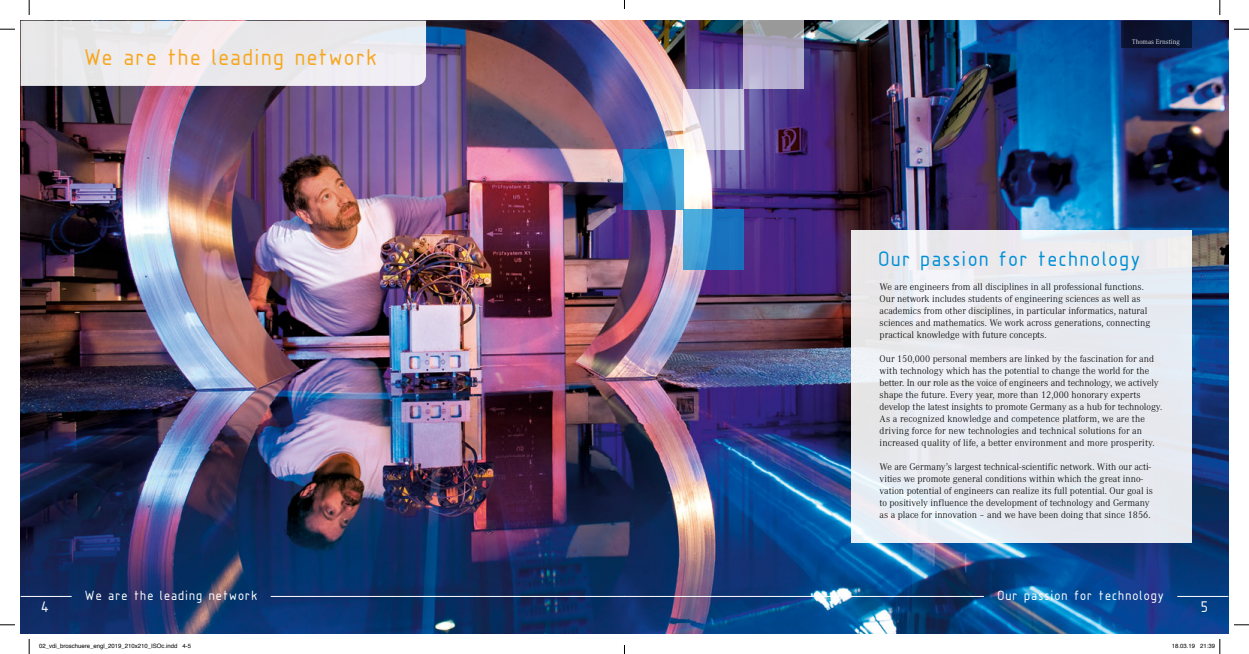
<style>
.page{position:relative;width:1249px;height:654px;background:#fff}
.page>*{position:absolute;margin:0;border:0;box-sizing:border-box;transform-origin:0 0}
.t1{font:24px "Isonorm 3098 LW20";letter-spacing:-.015em;color:#f7a721}
.t2{font:22px "Isonorm 3098 LW20";letter-spacing:-.01em;color:#0090d6}
.t3{font:16px "Isonorm 3098 LW20";color:#fff}
.t4{font:14px "Isonorm 3098 LW20";letter-spacing:-.01em;color:#fff}
.t5{font:300 10px/12px "Corporate A";color:#000}
.t6{font:300 7px "Corporate A";color:#fff}
.t7{font:6px "Helvetica";color:#000}
</style>
<div class="page">
<img style="left:21px;top:21px;width:1207px;height:612px">
<svg style="left:744px;top:21px;width:60px;height:68px;background:#aea8c1"></svg>
<svg style="left:684px;top:89px;width:60px;height:60px;background:#d2cee2"></svg>
<svg style="left:624px;top:149px;width:60px;height:60px;background:#1a88ca"></svg>
<svg style="left:684px;top:209px;width:60px;height:60px;background:#2b87c9"></svg>
<div style="left:851px;top:230px;width:340px;height:312px;background:#e7e9ef"></div>
<svg style="left:21px;top:21px;width:405px;height:65px;background:#ebe9ec"></svg>
<div style="left:1121px;top:21px;width:70px;height:27px;background:#0b1331"></div>
<hr style="left:21px;top:596px;width:51px;height:1px;background:#fff">
<hr style="left:271px;top:596px;width:353px;height:1px;background:#fff">
<hr style="left:624px;top:596px;width:360px;height:1px;background:#fff">
<hr style="left:1177px;top:596px;width:51px;height:1px;background:#fff">
<svg style="left:0;top:29px;width:15px;height:1px"></svg>
<svg style="left:1234px;top:29px;width:15px;height:1px"></svg>
<svg style="left:0;top:624px;width:15px;height:1px"></svg>
<svg style="left:1234px;top:624px;width:15px;height:1px"></svg>
<svg style="left:29px;top:0;width:1px;height:15px"></svg>
<svg style="left:29px;top:639px;width:1px;height:15px"></svg>
<svg style="left:1219px;top:0;width:2px;height:15px"></svg>
<svg style="left:1219px;top:639px;width:2px;height:15px"></svg>
<h1 class="t1" style="left:86px;top:45px;width:296px">We are the leading network</h1>
<p class="t6" style="left:1132px;top:37px;width:49px">Thomas Ernsting</p>
<h2 class="t2" style="left:880px;top:247px;width:265px">Our passion for technology</h2>
<p class="t5" style="left:880px;top:280px;width:272px">We are engineers from all disciplines in all professional functions.<br>Our network includes students of engineering sciences as well as academics from other disciplines, in particular informatics, natural sciences and mathematics. We work across generations, connecting practical knowledge with future concepts.</p>
<p class="t5" style="left:880px;top:352px;width:284px">Our 150,000 personal members are linked by the fascination for and with technology which has the potential to change the world for the better. In our role as the voice of engineers and technology, we actively shape the future. Every year, more than 12,000 honorary experts develop the latest insights to promote Germany as a hub for technology.<br>As a recognized knowledge and competence platform, we are the driving force for new technologies and technical solutions for an increased quality of life, a better environment and more prosperity.</p>
<p class="t5" style="left:880px;top:460px;width:275px">We are Germany’s largest technical-scientific network. With our acti&shy;vities we promote general conditions within which the great inno&shy;vation potential of engineers can realize its full potential. Our goal is to positively influence the development of technology and Germany as a place for innovation – and we have been doing that since 1856.</p>
<h3 class="t4" style="left:86px;top:588px;width:175px">We are the leading network</h3>
<h3 class="t4" style="left:998px;top:588px;width:169px">Our passion for technology</h3>
<h3 class="t3" style="left:42px;top:598px;width:11px">4</h3>
<h3 class="t3" style="left:1202px;top:598px;width:10px">5</h3>
<p class="t7" style="left:39px;top:641px;width:154px">02_vdi_broschuere_engl_2019_210x210_ISOc.indd 4-5</p>
<p class="t7" style="left:1172px;top:641px;width:45px">18.03.19 21:39</p>
</div>
